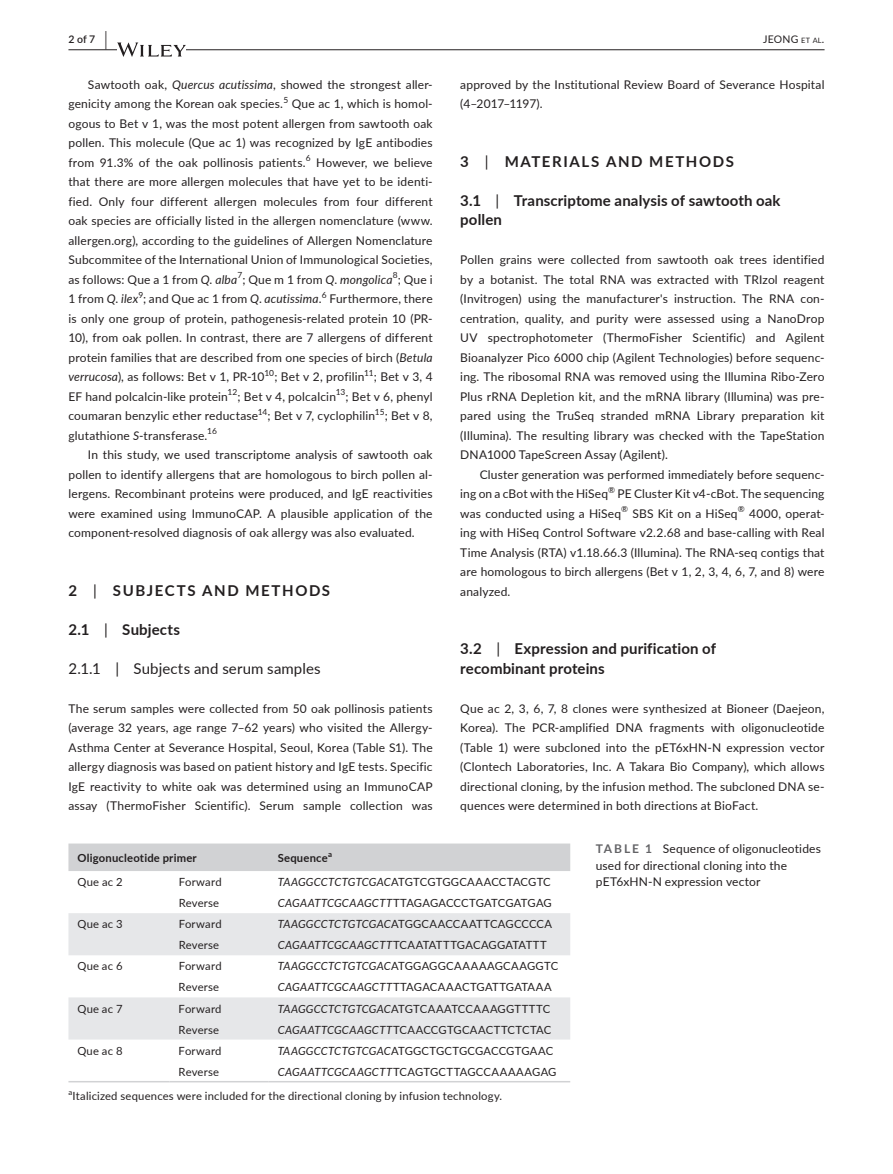
<style>
.page{position:relative;width:893px;height:1174px;background:#fff}
.page>*{position:absolute;margin:0;border:0;box-sizing:border-box;transform-origin:0 0}
.t1{font:700 15px/19.5px "Lato";letter-spacing:.01em;color:#231f20}
.t2{font:700 15px "Lato";letter-spacing:.11em;color:#231f20}
.t3{font:15px "Lato";letter-spacing:.01em;color:#231f20}
.t4{font:12px/19.5px "Lato";letter-spacing:.015em;color:#231f20;text-align:justify}
.t5{font:11.25px "Lato";letter-spacing:.015em;color:#231f20}
.t6{font:700 11.25px "Lato";letter-spacing:.02em;color:#231f20}
.t7{font:10.5px "Lato";letter-spacing:.02em;color:#231f20}
.t8{font:600 10.5px "Lato";color:#231f20}
.t9{font:8.4px "Lato";color:#231f20}
.t10{font:700 7.8px "Lato";color:#231f20}
.t11{font:7.8px "Lato";color:#231f20}
.s1{font-size:19.5px}
.s2{font-size:7.35px}
.s3{font-style:italic}
.s4{font-weight:400}
.s5{font-weight:700;color:#636366}
</style>
<div class="page">
<hr style="left:68px;top:49px;width:756px;height:1px;background:#231f20">
<svg style="left:117px;top:42px;width:69px;height:15px"></svg>
<div style="left:68px;top:843px;width:502px;height:28px;background:#d1d2d4"></div>
<svg style="left:68px;top:913px;width:502px;height:126px;fill:#e6e7e9"></svg>
<hr style="left:68px;top:1081px;width:102px;height:1px;background:#d1d2d4">
<hr style="left:170px;top:1081px;width:99px;height:1px;background:#d1d2d4">
<hr style="left:269px;top:1081px;width:301px;height:1px;background:#d1d2d4">
<p class="t8" style="left:68px;top:31px;width:40px">2 of 7 <span class="s1">|</span></p>
<p class="t7" style="left:763px;top:31px;width:63px">JEONG <span class="s2">et al</span>.</p>
<p class="t4" style="left:68px;top:74px;width:366px;text-indent:19px">Sawtooth oak, <span class="s3">Quercus acutissima</span>, showed the strongest aller&shy;genicity among the Korean oak species.<sup>5</sup> Que ac 1, which is homol&shy;ogous to Bet v 1, was the most potent allergen from sawtooth oak pollen. This molecule (Que ac 1) was recognized by IgE antibodies from 91.3% of the oak pollinosis patients.<sup>6</sup> However, we believe that there are more allergen molecules that have yet to be identi&shy;fied. Only four different allergen molecules from four different oak species are officially listed in the allergen nomenclature (www. allergen.org), according to the guidelines of Allergen Nomenclature Subcommitee of the International Union of Immunological Societies, as follows: Que a 1 from <span class="s3">Q</span>. <span class="s3">alba</span><sup>7</sup>; Que m 1 from <span class="s3">Q</span>. <span class="s3">mongolica</span><sup>8</sup>; Que i 1 from <span class="s3">Q</span>. <span class="s3">ilex</span><sup>9</sup>; and Que ac 1 from <span class="s3">Q</span>. <span class="s3">acutissima</span>.<sup>6</sup> Furthermore, there is only one group of protein, pathogenesis-related protein 10 (PR-10), from oak pollen. In contrast, there are 7 allergens of different protein families that are described from one species of birch (<span class="s3">Betula verrucosa</span>), as follows: Bet v 1, PR-10<sup>10</sup>; Bet v 2, profilin<sup>11</sup>; Bet v 3, 4<br>EF hand polcalcin-like protein<sup>12</sup>; Bet v 4, polcalcin<sup>13</sup>; Bet v 6, phenyl coumaran benzylic ether reductase<sup>14</sup>; Bet v 7, cyclophilin</p>
<p class="t4" style="left:460px;top:74px;width:366px">approved by the Institutional Review Board of Severance Hospital (4–2017–1197).</p>
<p class="t2" style="left:460px;top:150px;width:275px">3 <span class="s4">|</span> MATERIALS AND METHODS</p>
<p class="t1" style="left:460px;top:190px;width:322px">3.1 <span class="s4">|</span> Transcriptome analysis of sawtooth oak pollen</p>
<p class="t4" style="left:460px;top:249px;width:366px">Pollen grains were collected from sawtooth oak trees identified by a botanist. The total RNA was extracted with TRIzol reagent (Invitrogen) using the manufacturer's instruction. The RNA con&shy;centration, quality, and purity were assessed using a NanoDrop UV spectrophotometer (ThermoFisher Scientific) and Agilent Bioanalyzer Pico 6000 chip (Agilent Technologies) before sequenc&shy;ing. The ribosomal RNA was removed using the Illumina Ribo-Zero Plus rRNA Depletion kit, and the mRNA library (Illumina) was pre&shy;pared using the TruSeq stranded mRNA Library preparation kit (Illumina). The resulting library was checked with the TapeStation DNA1000 TapeScreen Assay (Agilent).</p>
<p class="t4" style="left:460px;top:464px;width:366px;text-indent:20px">Cluster generation was performed immediately before sequenc&shy;ing on a cBot with the HiSeq<sup>®</sup> PE Cluster Kit v4-cBot. The sequencing was conducted using a HiSeq</p>
<p class="t9" style="left:375px;top:406px;width:11px">15</p>
<p class="t4" style="left:385px;top:405px;width:49px">; Bet v 8,</p>
<p class="t4" style="left:68px;top:425px;width:140px">glutathione <span class="s3">S</span>-transferase.</p>
<p class="t9" style="left:207px;top:425px;width:11px">16</p>
<p class="t4" style="left:68px;top:444px;width:366px;text-indent:20px">In this study, we used transcriptome analysis of sawtooth oak pollen to identify allergens that are homologous to birch pollen al&shy;lergens. Recombinant proteins were produced, and IgE reactivities were examined using ImmunoCAP. A plausible application of the component-resolved diagnosis of oak allergy was also evaluated.</p>
<p class="t9" style="left:621px;top:503px;width:8px">®</p>
<p class="t4" style="left:632px;top:503px;width:107px">SBS Kit on a HiSeq</p>
<p class="t9" style="left:738px;top:503px;width:8px">®</p>
<p class="t4" style="left:460px;top:503px;width:366px;text-indent:289px">4000, operat&shy;ing with HiSeq Control Software v2.2.68 and base-calling with Real Time Analysis (RTA) v1.18.66.3 (Illumina). The RNA-seq contigs that are homologous to birch allergens (Bet v 1, 2, 3, 4, 6, 7, and 8) were analyzed.</p>
<p class="t2" style="left:68px;top:579px;width:263px">2 <span class="s4">|</span> SUBJECTS AND METHODS</p>
<p class="t1" style="left:68px;top:619px;width:113px">2.1 <span class="s4">|</span> Subjects</p>
<p class="t3" style="left:68px;top:657px;width:254px">2.1.1 | Subjects and serum samples</p>
<p class="t4" style="left:68px;top:698px;width:366px">The serum samples were collected from 50 oak pollinosis patients (average 32 years, age range 7–62 years) who visited the Allergy-Asthma Center at Severance Hospital, Seoul, Korea (Table S1). The allergy diagnosis was based on patient history and IgE tests. Specific IgE reactivity to white oak was determined using an ImmunoCAP assay (ThermoFisher Scientific). Serum sample collection was</p>
<p class="t1" style="left:460px;top:638px;width:257px">3.2 <span class="s4">|</span> Expression and purification of recombinant proteins</p>
<p class="t4" style="left:460px;top:698px;width:366px">Que ac 2, 3, 6, 7, 8 clones were synthesized at Bioneer (Daejeon, Korea). The PCR-amplified DNA fragments with oligonucleotide (Table 1) were subcloned into the pET6xHN-N expression vector (Clontech Laboratories, Inc. A Takara Bio Company), which allows directional cloning, by the infusion method. The subcloned DNA se&shy;quences were determined in both directions at BioFact.</p>
<p class="t6" style="left:77px;top:849px;width:121px">Oligonucleotide primer</p>
<p class="t6" style="left:278px;top:849px;width:52px">Sequence</p>
<p class="t10" style="left:328px;top:848px;width:5px">a</p>
<p class="t5" style="left:77px;top:874px;width:47px">Que ac 2</p>
<p class="t5" style="left:179px;top:874px;width:44px">Forward</p>
<p class="t5" style="left:278px;top:874px;width:274px"><span class="s3">TAAGGCCTCTGTCGAC</span>ATGTCGTGGCAAACCTACGTC</p>
<p class="t5" style="left:179px;top:895px;width:42px">Reverse</p>
<p class="t5" style="left:278px;top:895px;width:276px"><span class="s3">CAGAATTCGCAAGCTT</span>TTAGAGACCCTGATCGATGAG</p>
<p class="t5" style="left:77px;top:916px;width:47px">Que ac 3</p>
<p class="t5" style="left:179px;top:916px;width:44px">Forward</p>
<p class="t5" style="left:278px;top:916px;width:276px"><span class="s3">TAAGGCCTCTGTCGAC</span>ATGGCAACCAATTCAGCCCCA</p>
<p class="t5" style="left:179px;top:937px;width:42px">Reverse</p>
<p class="t5" style="left:278px;top:937px;width:271px"><span class="s3">CAGAATTCGCAAGCTT</span>TCAATATTTGACAGGATATTT</p>
<p class="t5" style="left:77px;top:958px;width:47px">Que ac 6</p>
<p class="t5" style="left:179px;top:958px;width:44px">Forward</p>
<p class="t5" style="left:278px;top:958px;width:282px"><span class="s3">TAAGGCCTCTGTCGAC</span>ATGGAGGCAAAAAGCAAGGTC</p>
<p class="t5" style="left:179px;top:979px;width:42px">Reverse</p>
<p class="t5" style="left:278px;top:979px;width:276px"><span class="s3">CAGAATTCGCAAGCTT</span>TTAGACAAACTGATTGATAAA</p>
<p class="t5" style="left:77px;top:1000px;width:47px">Que ac 7</p>
<p class="t5" style="left:179px;top:1000px;width:44px">Forward</p>
<p class="t5" style="left:278px;top:1000px;width:274px"><span class="s3">TAAGGCCTCTGTCGAC</span>ATGTCAAATCCAAAGGTTTTC</p>
<p class="t5" style="left:179px;top:1021px;width:42px">Reverse</p>
<p class="t5" style="left:278px;top:1021px;width:275px"><span class="s3">CAGAATTCGCAAGCTT</span>TCAACCGTGCAACTTCTCTAC</p>
<p class="t5" style="left:77px;top:1042px;width:47px">Que ac 8</p>
<p class="t5" style="left:179px;top:1042px;width:44px">Forward</p>
<p class="t5" style="left:278px;top:1042px;width:277px"><span class="s3">TAAGGCCTCTGTCGAC</span>ATGGCTGCTGCGACCGTGAAC</p>
<p class="t5" style="left:179px;top:1063px;width:42px">Reverse</p>
<p class="t5" style="left:278px;top:1063px;width:280px"><span class="s3">CAGAATTCGCAAGCTT</span>TCAGTGCTTAGCCAAAAAGAG</p>
<p class="t11" style="left:68px;top:1087px;width:5px">a</p>
<p class="t5" style="left:73px;top:1088px;width:431px">Italicized sequences were included for the directional cloning by infusion technology.</p>
<p class="t4" style="left:596px;top:840px;width:227px;line-height:16.5px;text-align:left"><span class="s5">TABLE 1</span> Sequence of oligonucleotides used for directional cloning into the pET6xHN-N expression vector</p>
</div>
